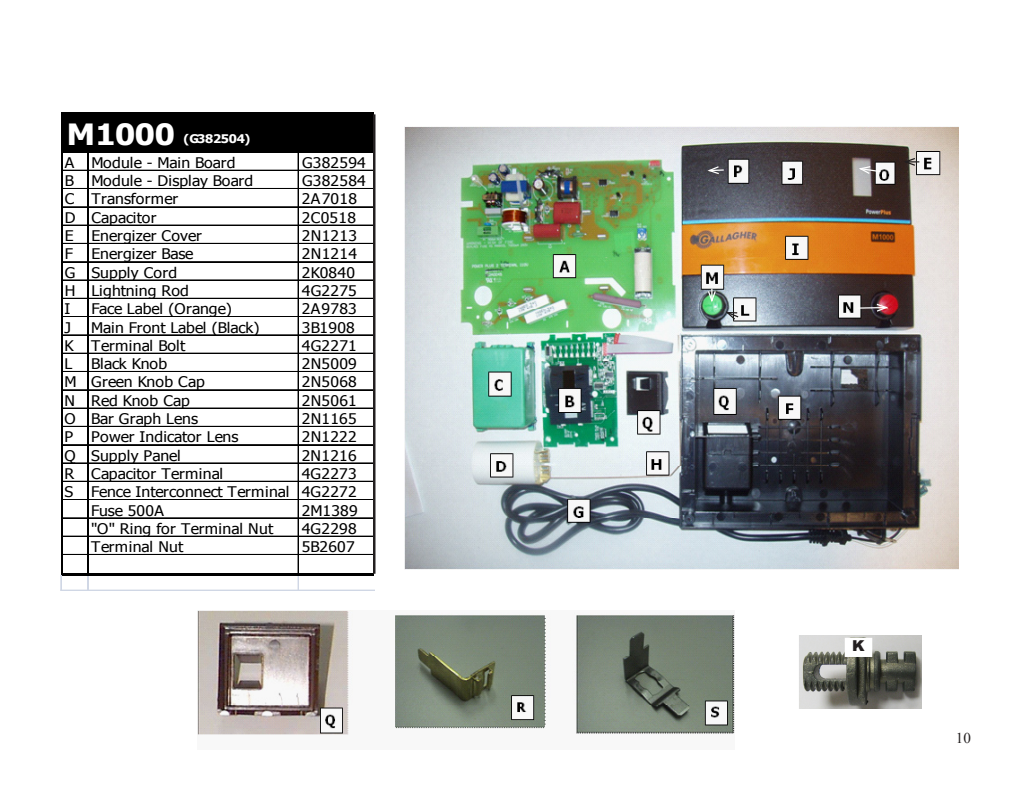
<style>
.page{position:relative;width:1035px;height:810px;background:#fff}
.page>*{position:absolute;margin:0;border:0;box-sizing:border-box;transform-origin:0 0}
.t1{font:700 29.25px "Tahoma";letter-spacing:-.01em;color:#fff;scale:1.08 1}
.t2{font:15px "Times New Roman";color:#231f20}
.t3{font:900 15px "Arial";color:#231f20}
.t4{font:14.62px "Tahoma";letter-spacing:.015em;color:#000;scale:1.08 1}
.t5{font:14.62px "Tahoma";letter-spacing:-.005em;color:#000;scale:1.08 1}
.t6{font:14.62px "Tahoma";letter-spacing:-.02em;color:#000;scale:1.08 1}
.t7{font:14.62px "Tahoma";letter-spacing:-.01em;color:#000;scale:1.08 1}
.t8{font:14.62px "Tahoma";letter-spacing:-.025em;color:#000;scale:1.08 1}
.t9{font:700 11.88px "Tahoma";letter-spacing:-.02em;color:#fff;scale:1.08 1}
</style>
<div class="page">
<div style="left:62px;top:113px;width:312px;height:39px;background:#000"></div>
<hr style="left:61px;top:112px;width:2px;height:463px;background:#000">
<hr style="left:87px;top:153px;width:1px;height:420px;background:#000">
<hr style="left:88px;top:153px;width:1px;height:420px;background:#000">
<hr style="left:298px;top:153px;width:1px;height:420px;background:#000">
<svg style="left:61px;top:575px;width:1px;height:15px"></svg>
<svg style="left:87px;top:575px;width:2px;height:15px"></svg>
<svg style="left:298px;top:575px;width:1px;height:15px"></svg>
<hr style="left:63px;top:112px;width:311px;height:2px;background:#000">
<hr style="left:63px;top:150px;width:311px;height:3px;background:#000">
<hr style="left:63px;top:170px;width:311px;height:1px;background:#000">
<hr style="left:63px;top:188px;width:311px;height:1px;background:#000">
<hr style="left:63px;top:207px;width:311px;height:1px;background:#000">
<hr style="left:63px;top:225px;width:311px;height:1px;background:#000">
<hr style="left:63px;top:243px;width:311px;height:1px;background:#000">
<hr style="left:63px;top:261px;width:311px;height:1px;background:#000">
<hr style="left:63px;top:262px;width:311px;height:1px;background:#000">
<hr style="left:63px;top:280px;width:311px;height:1px;background:#000">
<hr style="left:63px;top:298px;width:311px;height:1px;background:#000">
<hr style="left:63px;top:316px;width:311px;height:1px;background:#000">
<hr style="left:63px;top:317px;width:311px;height:1px;background:#000">
<hr style="left:63px;top:335px;width:311px;height:1px;background:#000">
<hr style="left:63px;top:353px;width:311px;height:1px;background:#000">
<hr style="left:63px;top:371px;width:311px;height:1px;background:#000">
<hr style="left:63px;top:390px;width:311px;height:1px;background:#000">
<hr style="left:63px;top:408px;width:311px;height:1px;background:#000">
<hr style="left:63px;top:426px;width:311px;height:1px;background:#000">
<hr style="left:63px;top:444px;width:311px;height:1px;background:#000">
<hr style="left:63px;top:445px;width:311px;height:1px;background:#000">
<hr style="left:63px;top:463px;width:311px;height:1px;background:#000">
<hr style="left:63px;top:481px;width:311px;height:1px;background:#000">
<hr style="left:63px;top:499px;width:311px;height:1px;background:#000">
<hr style="left:63px;top:500px;width:311px;height:1px;background:#000">
<hr style="left:63px;top:518px;width:311px;height:1px;background:#000">
<hr style="left:63px;top:536px;width:311px;height:1px;background:#000">
<hr style="left:63px;top:554px;width:311px;height:1px;background:#000">
<hr style="left:63px;top:573px;width:311px;height:2px;background:#000">
<hr style="left:61px;top:590px;width:313px;height:1px;background:#d0d7e5">
<hr style="left:373px;top:114px;width:2px;height:460px;background:#231f20">
<img style="left:404px;top:127px;width:555px;height:442px">
<img style="left:198px;top:610px;width:537px;height:125px">
<svg style="left:706px;top:165px;width:19px;height:10px"></svg>
<svg style="left:857px;top:165px;width:25px;height:10px"></svg>
<svg style="left:902px;top:157px;width:17px;height:10px"></svg>
<svg style="left:856px;top:303px;width:34px;height:10px"></svg>
<svg style="left:707px;top:289px;width:10px;height:15px"></svg>
<svg style="left:724px;top:311px;width:16px;height:10px"></svg>
<img style="left:799px;top:636px;width:123px;height:73px">
<div style="left:845px;top:638px;width:27px;height:19px;background:#fff"></div>
<p class="t1" style="left:67px;top:113px;width:102px">M1000</p>
<p class="t9" style="left:183px;top:131px;width:64px">(G382504)</p>
<p class="t4" style="left:65px;top:153px;width:160px">A Module - Main Board</p>
<p class="t4" style="left:302px;top:153px;width:61px">G382594</p>
<p class="t4" style="left:65px;top:171px;width:176px">B Module - Display Board</p>
<p class="t4" style="left:302px;top:171px;width:61px">G382584</p>
<p class="t4" style="left:65px;top:189px;width:107px">C Transformer</p>
<p class="t4" style="left:302px;top:189px;width:52px">2A7018</p>
<p class="t5" style="left:65px;top:208px;width:86px">D Capacitor</p>
<p class="t4" style="left:302px;top:208px;width:52px">2C0518</p>
<p class="t4" style="left:65px;top:226px;width:128px">E Energizer Cover</p>
<p class="t4" style="left:302px;top:226px;width:52px">2N1213</p>
<p class="t4" style="left:65px;top:244px;width:9px">F</p>
<p class="t5" style="left:91px;top:244px;width:96px">Energizer Base</p>
<p class="t4" style="left:302px;top:244px;width:52px">2N1214</p>
<p class="t4" style="left:65px;top:263px;width:106px">G Supply Cord</p>
<p class="t4" style="left:302px;top:263px;width:51px">2K0840</p>
<p class="t4" style="left:65px;top:281px;width:117px">H Lightning Rod</p>
<p class="t4" style="left:302px;top:281px;width:52px">4G2275</p>
<p class="t4" style="left:65px;top:299px;width:7px">I</p>
<p class="t7" style="left:91px;top:299px;width:132px">Face Label (Orange)</p>
<p class="t4" style="left:302px;top:299px;width:52px">2A9783</p>
<p class="t4" style="left:65px;top:317px;width:8px">J</p>
<p class="t6" style="left:91px;top:317px;width:157px">Main Front Label (Black)</p>
<p class="t4" style="left:302px;top:317px;width:51px">3B1908</p>
<p class="t4" style="left:65px;top:336px;width:113px">K Terminal Bolt</p>
<p class="t4" style="left:302px;top:336px;width:52px">4G2271</p>
<p class="t4" style="left:65px;top:354px;width:9px">L</p>
<p class="t8" style="left:91px;top:354px;width:72px">Black Knob</p>
<p class="t4" style="left:302px;top:354px;width:52px">2N5009</p>
<p class="t4" style="left:65px;top:372px;width:131px">M Green Knob Cap</p>
<p class="t4" style="left:302px;top:372px;width:52px">2N5068</p>
<p class="t4" style="left:65px;top:391px;width:118px">N Red Knob Cap</p>
<p class="t4" style="left:302px;top:391px;width:52px">2N5061</p>
<p class="t4" style="left:65px;top:409px;width:125px">O Bar Graph Lens</p>
<p class="t4" style="left:302px;top:409px;width:52px">2N1165</p>
<p class="t4" style="left:65px;top:427px;width:163px">P Power Indicator Lens</p>
<p class="t4" style="left:302px;top:427px;width:52px">2N1222</p>
<p class="t4" style="left:65px;top:446px;width:109px">Q Supply Panel</p>
<p class="t4" style="left:302px;top:446px;width:52px">2N1216</p>
<p class="t4" style="left:65px;top:464px;width:149px">R Capacitor Terminal</p>
<p class="t4" style="left:302px;top:464px;width:52px">4G2273</p>
<p class="t4" style="left:65px;top:482px;width:272px">S Fence Interconnect Terminal 4G2272</p>
<p class="t4" style="left:91px;top:500px;width:69px">Fuse 500A</p>
<p class="t4" style="left:302px;top:500px;width:53px">2M1389</p>
<p class="t4" style="left:91px;top:519px;width:170px">"O" Ring for Terminal Nut</p>
<p class="t4" style="left:302px;top:519px;width:52px">4G2298</p>
<p class="t4" style="left:91px;top:537px;width:87px">Terminal Nut</p>
<p class="t4" style="left:302px;top:537px;width:51px">5B2607</p>
<p class="t3" style="left:852px;top:634px;width:14px">K</p>
<p class="t2" style="left:956px;top:728px;width:16px">10</p>
</div>
